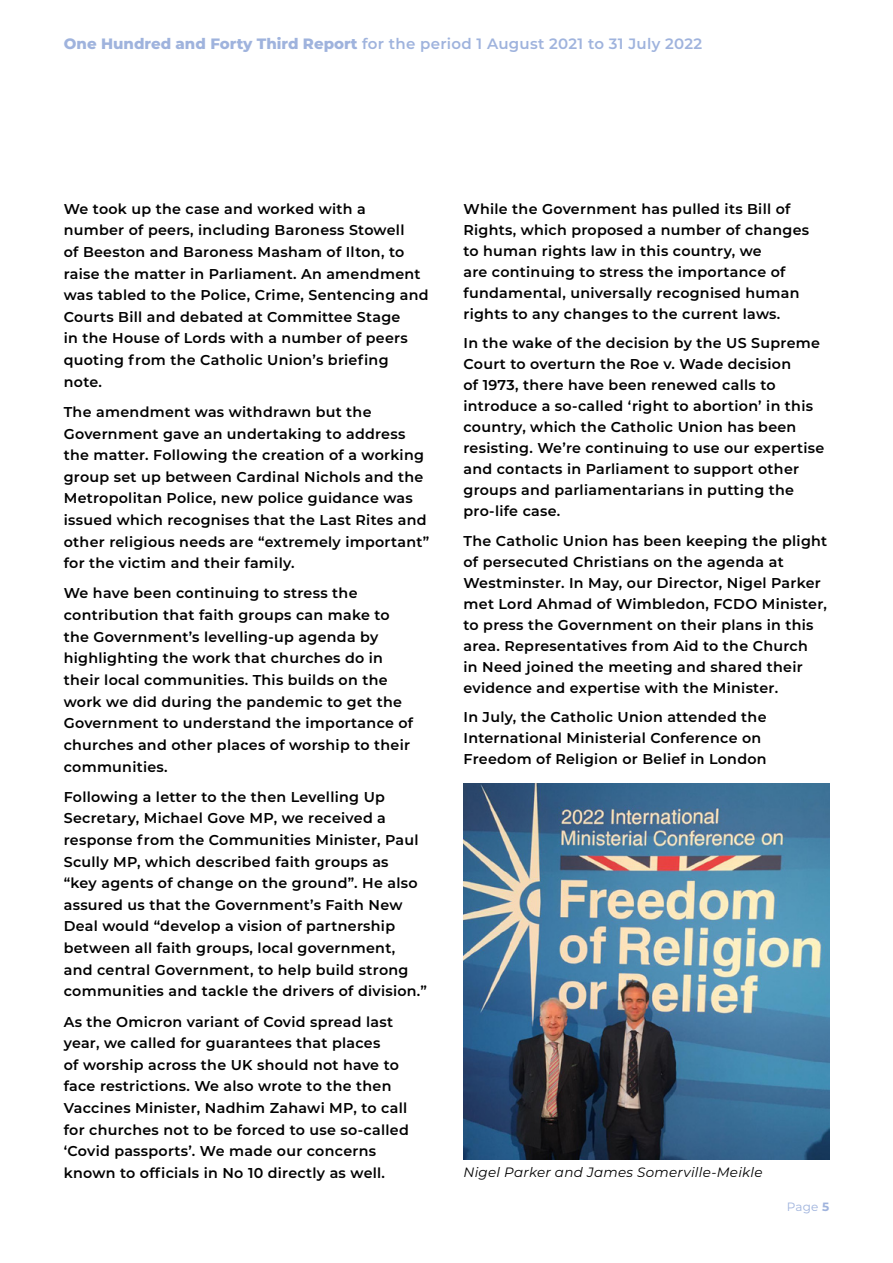
<style>
.page{position:relative;width:893px;height:1263px;background:#fff}
.page>*{position:absolute;margin:0;border:0;box-sizing:border-box;transform-origin:0 0}
.t1{font:600 15px "Montserrat";letter-spacing:.02em;color:#9fb3dd}
.t2{font:600 14.25px/21.6px "Montserrat";letter-spacing:.02em;color:#000}
.t3{font:italic 13.5px "Montserrat";letter-spacing:.02em;color:#000}
.t4{font:12px "Montserrat";color:#9fb3dd}
.s1{font-weight:800}
.s2{font-weight:700}
</style>
<div class="page">
<img style="left:463px;top:783px;width:366px;height:377px">
<p class="t1" style="left:64px;top:33px;width:640px"><span class="s1">One Hundred and Forty Third Report</span> for the period 1 August 2021 to 31 July 2022</p>
<p class="t2" style="left:64px;top:197px;width:366px">We took up the case and worked with a number of peers, including Baroness Stowell<br>of Beeston and Baroness Masham of Ilton, to raise the matter in Parliament. An amendment was tabled to the Police, Crime, Sentencing and Courts Bill and debated at Committee Stage<br>in the House of Lords with a number of peers quoting from the Catholic Union’s briefing note.</p>
<p class="t2" style="left:64px;top:400px;width:367px">The amendment was withdrawn but the Government gave an undertaking to address the matter. Following the creation of a working group set up between Cardinal Nichols and the Metropolitan Police, new police guidance was issued which recognises that the Last Rites and other religious needs are “extremely important” for the victim and their family.</p>
<p class="t2" style="left:64px;top:582px;width:351px">We have been continuing to stress the contribution that faith groups can make to the Government’s levelling-up agenda by highlighting the work that churches do in their local communities. This builds on the work we did during the pandemic to get the Government to understand the importance of churches and other places of worship to their communities.</p>
<p class="t2" style="left:64px;top:785px;width:365px">Following a letter to the then Levelling Up Secretary, Michael Gove MP, we received a response from the Communities Minister, Paul Scully MP, which described faith groups as<br>“key agents of change on the ground”. He also assured us that the Government’s Faith New Deal would “develop a vision of partnership between all faith groups, local government, and central Government, to help build strong communities and tackle the drivers of division.”</p>
<p class="t2" style="left:64px;top:1010px;width:347px">As the Omicron variant of Covid spread last year, we called for guarantees that places<br>of worship across the UK should not have to face restrictions. We also wrote to the then Vaccines Minister, Nadhim Zahawi MP, to call for churches not to be forced to use so-called ‘Covid passports’. We made our concerns known to officials in No 10 directly as well.</p>
<p class="t2" style="left:463px;top:197px;width:347px;line-height:21px">While the Government has pulled its Bill of Rights, which proposed a number of changes to human rights law in this country, we<br>are continuing to stress the importance of fundamental, universally recognised human rights to any changes to the current laws.</p>
<p class="t2" style="left:463px;top:332px;width:362px;line-height:21px">In the wake of the decision by the US Supreme Court to overturn the Roe v. Wade decision<br>of 1973, there have been renewed calls to introduce a so-called ‘right to abortion’ in this country, which the Catholic Union has been resisting. We’re continuing to use our expertise and contacts in Parliament to support other groups and parliamentarians in putting the pro-life case.</p>
<p class="t2" style="left:463px;top:529px;width:365px;line-height:21px">The Catholic Union has been keeping the plight of persecuted Christians on the agenda at Westminster. In May, our Director, Nigel Parker met Lord Ahmad of Wimbledon, FCDO Minister, to press the Government on their plans in this area. Representatives from Aid to the Church<br>in Need joined the meeting and shared their evidence and expertise with the Minister.</p>
<p class="t2" style="left:463px;top:706px;width:305px;line-height:21px">In July, the Catholic Union attended the<br>International Ministerial Conference on<br>Freedom of Religion or Belief in London</p>
<p class="t3" style="left:463px;top:1163px;width:301px">Nigel Parker and James Somerville-Meikle</p>
<p class="t4" style="left:787px;top:1198px;width:44px">Page <span class="s2">5</span></p>
</div>
